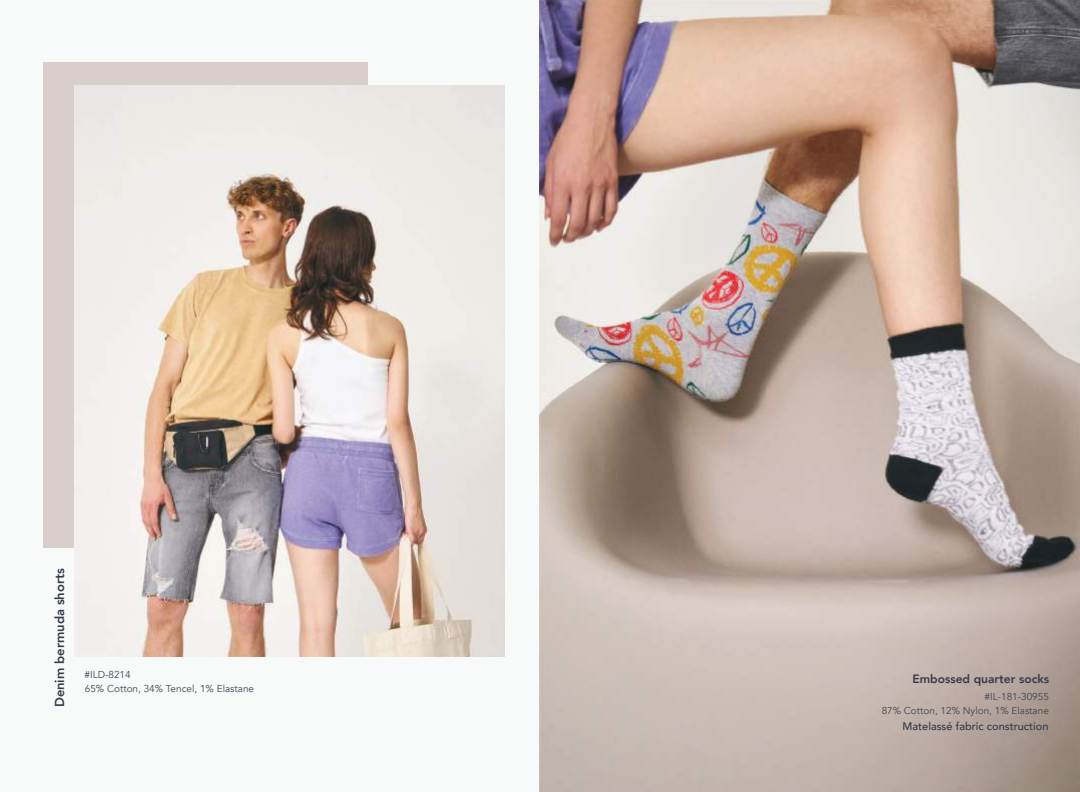
<style>
.page{position:relative;width:1080px;height:792px;background:#f8f9f9}
.page>*{position:absolute;margin:0;border:0;box-sizing:border-box;transform-origin:0 0}
.t1{font:800 13px "Avenir";color:#343b4b}
.t2{font:800 12px "Avenir";color:#343b4b}
.t3{font:500 11px "Avenir";color:#343b4b}
.t4{font:10px "Avenir";color:#424751}
</style>
<div class="page">
<img style="left:540px;top:0;width:540px;height:792px">
<div style="left:44px;top:62px;width:324px;height:486px;background:#d9cfca"></div>
<img style="left:74px;top:85px;width:430px;height:571px">
<h1 class="t1" style="left:50px;top:707px;width:141px;rotate:-90deg">Denim bermuda shorts</h1>
<p class="t4" style="left:85px;top:669px;width:48px">#ILD-8214</p>
<p class="t2" style="left:912px;top:669px;width:138px">Embossed quarter socks</p>
<p class="t4" style="left:882px;top:705px;width:169px">87% Cotton, 12% Nylon, 1% Elastane</p>
<p class="t4" style="left:85px;top:683px;width:171px">65% Cotton, 34% Tencel, 1% Elastane</p>
<p class="t4" style="left:985px;top:691px;width:66px">#IL-181-30955</p>
<p class="t3" style="left:903px;top:717px;width:148px">Matelassé fabric construction</p>
</div>
